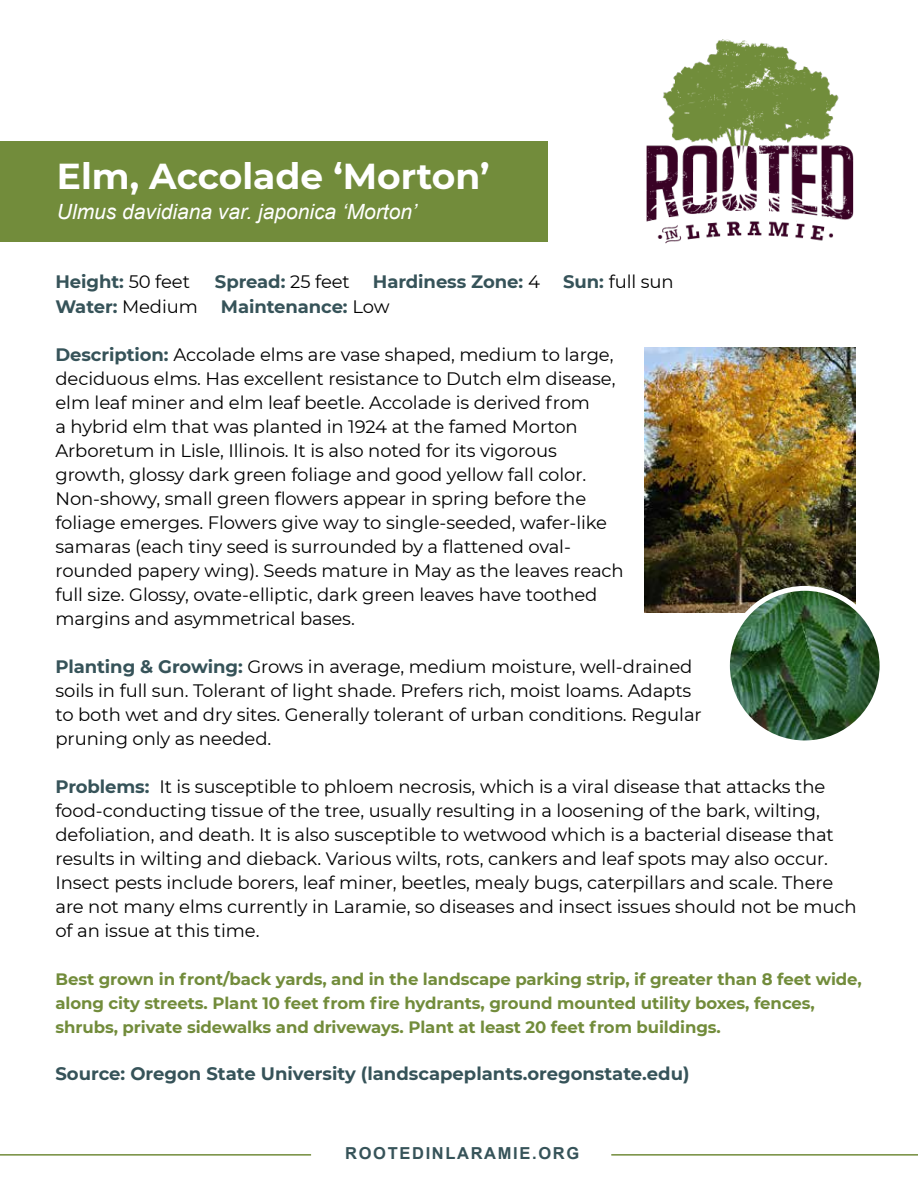
<style>
.page{position:relative;width:918px;height:1188px;background:#fff}
.page>*{position:absolute;margin:0;border:0;box-sizing:border-box;transform-origin:0 0}
.t1{font:700 36px "Montserrat";color:#fff}
.t2{font:italic 21px "Arial";color:#fff}
.t3{font:18px/24px "Montserrat";letter-spacing:-.005em;color:#000}
.t4{font:700 18px "Montserrat";color:#365359}
.t5{font:700 16.5px/24px "Montserrat";letter-spacing:-.005em;color:#728c3b}
.t6{font:700 16.5px "Arial";letter-spacing:.1em;color:#365359}
.s1{font-weight:400;color:#000}
.s2{font-weight:700;color:#365359}
</style>
<div class="page">
<div style="left:0;top:141px;width:548px;height:101px;background:#728c3b"></div>
<img style="left:646px;top:39px;width:208px;height:205px">
<hr style="left:0;top:1154px;width:311px;height:2px;background:#728c3b">
<hr style="left:611px;top:1154px;width:307px;height:2px;background:#728c3b">
<img style="left:644px;top:347px;width:211px;height:266px">
<img style="left:727px;top:589px;width:151px;height:150px">
<div style="left:725px;top:586px;width:159px;height:159px;border:5px solid #fff;border-radius:50%"></div>
<h1 class="t1" style="left:57px;top:151px;width:434px">Elm, Accolade ‘Morton’</h1>
<p class="t2" style="left:57px;top:198px;width:361px">Ulmus davidiana var. japonica ‘Morton’</p>
<p class="t4" style="left:55px;top:269px;width:136px">Height: <span class="s1">50 feet</span></p>
<p class="t4" style="left:215px;top:269px;width:136px">Spread: <span class="s1">25 feet</span></p>
<p class="t4" style="left:373px;top:269px;width:169px">Hardiness Zone: <span class="s1">4</span></p>
<p class="t3" style="left:563px;top:269px;width:112px"><span class="s2">Sun:</span> full sun</p>
<p class="t4" style="left:55px;top:294px;width:144px">Water: <span class="s1">Medium</span></p>
<p class="t4" style="left:221px;top:294px;width:170px">Maintenance: <span class="s1">Low</span></p>
<p class="t3" style="left:55px;top:342px;width:570px"><span class="s2">Description:</span> Accolade elms are vase shaped, medium to large, deciduous elms. Has excellent resistance to Dutch elm disease, elm leaf miner and elm leaf beetle. Accolade is derived from<br>a hybrid elm that was planted in 1924 at the famed Morton Arboretum in Lisle, Illinois. It is also noted for its vigorous growth, glossy dark green foliage and good yellow fall color.<br>Non-showy, small green flowers appear in spring before the foliage emerges. Flowers give way to single-seeded, wafer-like samaras (each tiny seed is surrounded by a flattened oval&shy;rounded papery wing). Seeds mature in May as the leaves reach full size. Glossy, ovate-elliptic, dark green leaves have toothed margins and asymmetrical bases.</p>
<p class="t3" style="left:55px;top:654px;width:648px"><span class="s2">Planting &amp; Growing:</span> Grows in average, medium moisture, well-drained soils in full sun. Tolerant of light shade. Prefers rich, moist loams. Adapts to both wet and dry sites. Generally tolerant of urban conditions. Regular pruning only as needed.</p>
<p class="t3" style="left:55px;top:774px;width:803px"><span class="s2">Problems:</span> It is susceptible to phloem necrosis, which is a viral disease that attacks the food-conducting tissue of the tree, usually resulting in a loosening of the bark, wilting, defoliation, and death. It is also susceptible to wetwood which is a bacterial disease that results in wilting and dieback. Various wilts, rots, cankers and leaf spots may also occur.<br>Insect pests include borers, leaf miner, beetles, mealy bugs, caterpillars and scale. There are not many elms currently in Laramie, so diseases and insect issues should not be much of an issue at this time.</p>
<p class="t5" style="left:55px;top:967px;width:808px">Best grown in front/back yards, and in the landscape parking strip, if greater than 8 feet wide, along city streets. Plant 10 feet from fire hydrants, ground mounted utility boxes, fences, shrubs, private sidewalks and driveways. Plant at least 20 feet from buildings.</p>
<p class="t4" style="left:55px;top:1061px;width:636px">Source: Oregon State University (landscapeplants.oregonstate.edu)</p>
<p class="t6" style="left:345px;top:1143px;width:236px">ROOTEDINLARAMIE.ORG</p>
</div>
